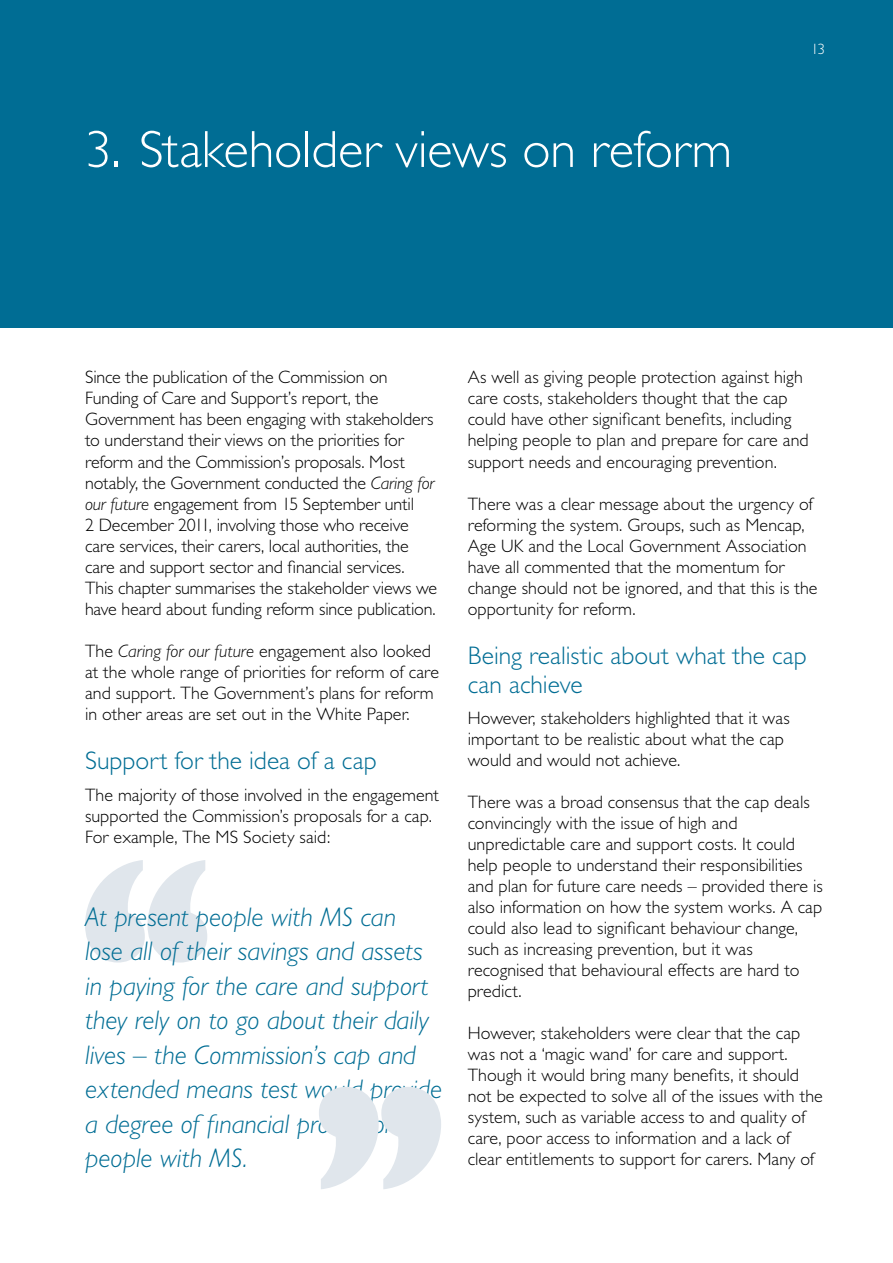
<style>
.page{position:relative;width:893px;height:1263px;background:#fff}
.page>*{position:absolute;margin:0;border:0;box-sizing:border-box;transform-origin:0 0}
.t1{font:300 52.5px "Gill Sans";letter-spacing:-.005em;color:#fff}
.t2{font:italic 300 27px/34.5px "Gill Sans";letter-spacing:-.005em;color:#006d94}
.t3{font:300 25.5px/28.5px "Gill Sans";color:#006d94}
.t4{font:300 18px/21px "Gill Sans";color:#000}
.t5{font:300 15px "Gill Sans";color:#fff}
.s1{font-style:italic}
</style>
<div class="page">
<div style="left:0;top:0;width:893px;height:327px;background:#006d94"></div>
<svg style="left:85px;top:860px;width:122px;height:102px"></svg>
<svg style="left:319px;top:1087px;width:122px;height:102px"></svg>
<h1 class="t1" style="left:85px;top:120px;width:648px">3. Stakeholder views on reform</h1>
<p class="t5" style="left:811px;top:40px;width:15px">13</p>
<p class="t4" style="left:85px;top:367px;width:354px">Since the publication of the Commission on Funding of Care and Support’s report, the Government has been engaging with stakeholders to understand their views on the priorities for reform and the Commission’s proposals. Most notably, the Government conducted the <span class="s1">Caring for our future</span> engagement from 15 September until<br>2 December 2011, involving those who receive care services, their carers, local authorities, the care and support sector and financial services.<br>This chapter summarises the stakeholder views we have heard about funding reform since publication.</p>
<p class="t4" style="left:85px;top:640px;width:356px">The <span class="s1">Caring for our future</span> engagement also looked at the whole range of priorities for reform of care and support. The Government’s plans for reform in other areas are set out in the White Paper.</p>
<h2 class="t3" style="left:85px;top:746px;width:293px">Support for the idea of a cap</h2>
<p class="t4" style="left:85px;top:784px;width:356px">The majority of those involved in the engagement supported the Commission’s proposals for a cap.<br>For example, The MS Society said:</p>
<h2 class="t2" style="left:85px;top:900px;width:359px">At present people with MS can<br>lose all of their savings and assets in paying for the care and support they rely on to go about their daily lives – the Commission’s cap and extended means test would provide a degree of financial protection for people with MS.</h2>
<p class="t4" style="left:468px;top:367px;width:342px">As well as giving people protection against high care costs, stakeholders thought that the cap could have other significant benefits, including helping people to plan and prepare for care and support needs and encouraging prevention.</p>
<p class="t4" style="left:468px;top:493px;width:351px">There was a clear message about the urgency of reforming the system. Groups, such as Mencap, Age UK and the Local Government Association have all commented that the momentum for change should not be ignored, and that this is the opportunity for reform.</p>
<h2 class="t3" style="left:468px;top:641px;width:341px">Being realistic about what the cap can achieve</h2>
<p class="t4" style="left:468px;top:708px;width:324px">However, stakeholders highlighted that it was important to be realistic about what the cap would and would not achieve.</p>
<p class="t4" style="left:468px;top:792px;width:356px">There was a broad consensus that the cap deals convincingly with the issue of high and unpredictable care and support costs. It could help people to understand their responsibilities and plan for future care needs – provided there is also information on how the system works. A cap could also lead to significant behaviour change, such as increasing prevention, but it was recognised that behavioural effects are hard to predict.</p>
<p class="t4" style="left:468px;top:1023px;width:357px">However, stakeholders were clear that the cap was not a ‘magic wand’ for care and support.<br>Though it would bring many benefits, it should not be expected to solve all of the issues with the system, such as variable access to and quality of care, poor access to information and a lack of clear entitlements to support for carers. Many of</p>
</div>
